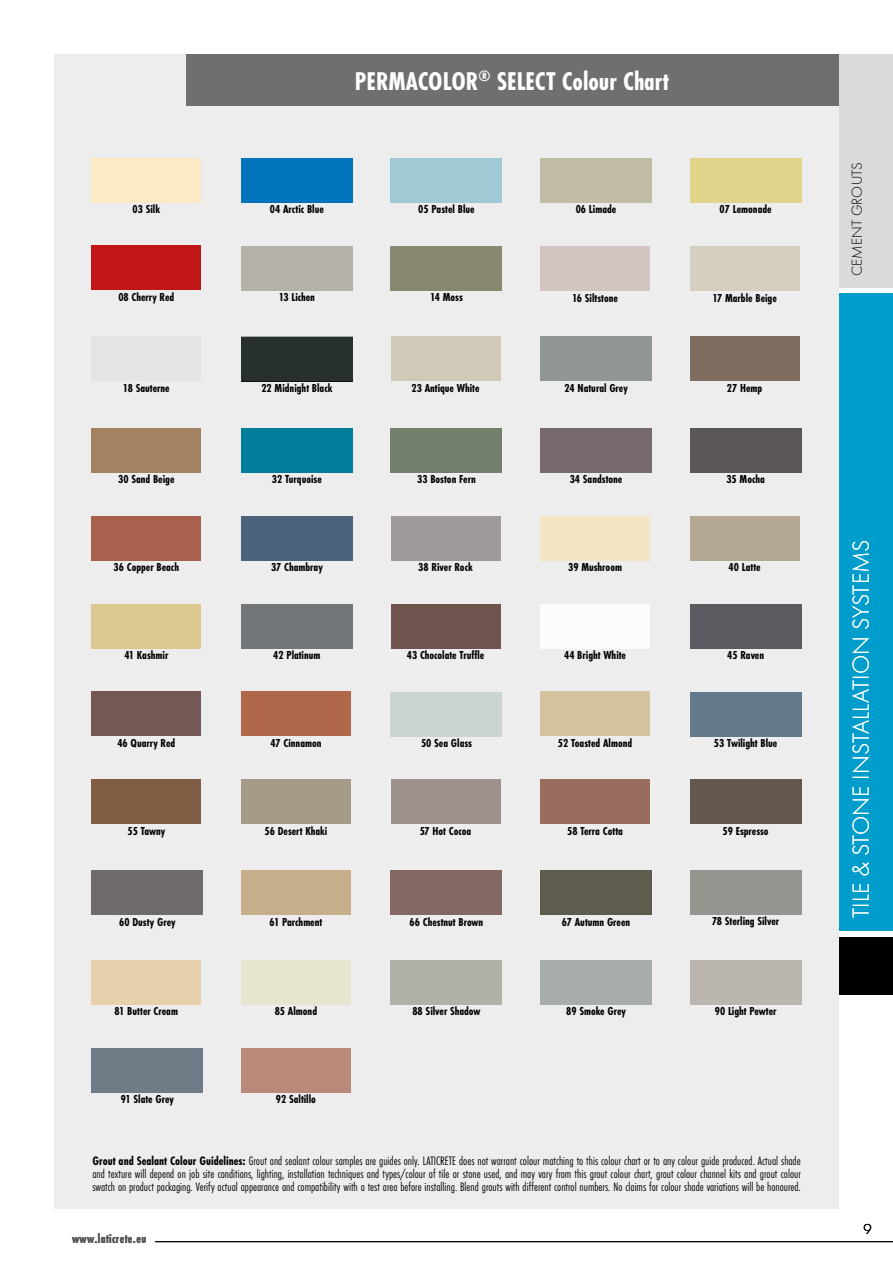
<style>
.page{position:relative;width:893px;height:1263px;background:#fff}
.page>*{position:absolute;margin:0;border:0;box-sizing:border-box;transform-origin:0 0}
.t1{font:700 26.7px "Futura PT Cond";color:#fff}
.t2{font:300 24px "Futura PT";letter-spacing:.01em;color:#fff}
.t3{font:300 15px "Futura PT";letter-spacing:.01em;color:#000}
.t4{font:700 13.5px "Futura PT Cond";letter-spacing:.03em;color:#575756;scale:.91 1}
.t5{font:12.75px/12.8px "Futura PT Cond";color:#000;text-align:justify}
.t6{font:700 12px "Futura PT Cond";color:#000}
.s1{font-weight:700}
</style>
<div class="page">
<hr style="left:155px;top:1241px;width:738px;height:1px;background:#000">
<div style="left:839px;top:54px;width:54px;height:234px;background:#dadada"></div>
<div style="left:839px;top:293px;width:54px;height:638px;background:#009dcc"></div>
<div style="left:839px;top:938px;width:54px;height:57px;background:#000"></div>
<div style="left:54px;top:54px;width:785px;height:1155px;background:#ededed"></div>
<div style="left:92px;top:158px;width:109px;height:44px;background:#fce9c5"></div>
<div style="left:241px;top:158px;width:111px;height:44px;background:#0173ba"></div>
<div style="left:391px;top:158px;width:111px;height:44px;background:#9fc9d5"></div>
<div style="left:541px;top:158px;width:111px;height:44px;background:#c1bda4"></div>
<div style="left:690px;top:158px;width:111px;height:44px;background:#e1d38a"></div>
<div style="left:92px;top:246px;width:109px;height:44px;background:#c21717"></div>
<div style="left:241px;top:246px;width:111px;height:45px;background:#b5b1a8"></div>
<div style="left:391px;top:246px;width:111px;height:45px;background:#888870"></div>
<div style="left:541px;top:246px;width:109px;height:45px;background:#d3c4c2"></div>
<div style="left:541px;top:337px;width:111px;height:44px;background:#919793"></div>
<div style="left:391px;top:337px;width:109px;height:44px;background:#d0c9b7"></div>
<div style="left:241px;top:337px;width:111px;height:45px;background:#081512"></div>
<div style="left:241px;top:337px;width:111px;height:44px;background:#27302e"></div>
<div style="left:92px;top:337px;width:109px;height:44px;background:#e3e4e6"></div>
<div style="left:690px;top:246px;width:109px;height:45px;background:#d6cfc0"></div>
<div style="left:690px;top:337px;width:109px;height:44px;background:#7e6c5e"></div>
<div style="left:92px;top:428px;width:109px;height:44px;background:#a38261"></div>
<div style="left:241px;top:428px;width:111px;height:45px;background:#017e9a"></div>
<div style="left:391px;top:428px;width:111px;height:45px;background:#73806c"></div>
<div style="left:541px;top:428px;width:111px;height:45px;background:#766a6c"></div>
<div style="left:541px;top:516px;width:109px;height:44px;background:#f4e6c4"></div>
<div style="left:391px;top:516px;width:109px;height:44px;background:#9f9999"></div>
<div style="left:241px;top:516px;width:111px;height:44px;background:#4b637b"></div>
<div style="left:92px;top:516px;width:109px;height:44px;background:#a8614d"></div>
<div style="left:690px;top:428px;width:111px;height:45px;background:#5a5756"></div>
<div style="left:690px;top:516px;width:109px;height:44px;background:#b4a893"></div>
<div style="left:92px;top:604px;width:109px;height:44px;background:#dcc891"></div>
<div style="left:241px;top:604px;width:111px;height:44px;background:#717679"></div>
<div style="left:391px;top:604px;width:109px;height:44px;background:#6f544d"></div>
<div style="left:541px;top:604px;width:109px;height:44px;background:#fbfcfc"></div>
<div style="left:690px;top:604px;width:111px;height:44px;background:#5b5c61"></div>
<div style="left:92px;top:692px;width:109px;height:44px;background:#755755"></div>
<div style="left:241px;top:692px;width:109px;height:44px;background:#b1674a"></div>
<div style="left:391px;top:692px;width:111px;height:44px;background:#cad4d1"></div>
<div style="left:541px;top:692px;width:109px;height:44px;background:#d5c3a0"></div>
<div style="left:541px;top:780px;width:109px;height:44px;background:#986d5d"></div>
<div style="left:391px;top:780px;width:109px;height:44px;background:#9c918d"></div>
<div style="left:241px;top:780px;width:109px;height:44px;background:#a49c87"></div>
<div style="left:92px;top:780px;width:109px;height:44px;background:#805c44"></div>
<div style="left:690px;top:692px;width:111px;height:44px;background:#637a8a"></div>
<div style="left:690px;top:780px;width:111px;height:44px;background:#64584e"></div>
<div style="left:92px;top:870px;width:111px;height:45px;background:#6f6b6a"></div>
<div style="left:241px;top:870px;width:109px;height:45px;background:#c6ae8a"></div>
<div style="left:391px;top:870px;width:111px;height:45px;background:#846962"></div>
<div style="left:541px;top:870px;width:111px;height:45px;background:#5d5c4d"></div>
<div style="left:541px;top:960px;width:111px;height:45px;background:#a7adad"></div>
<div style="left:391px;top:960px;width:111px;height:45px;background:#b0b1a9"></div>
<div style="left:241px;top:1048px;width:109px;height:44px;background:#ba897a"></div>
<div style="left:241px;top:960px;width:109px;height:45px;background:#e7e4d0"></div>
<div style="left:92px;top:960px;width:109px;height:45px;background:#e7d0ab"></div>
<div style="left:690px;top:870px;width:111px;height:45px;background:#969590"></div>
<div style="left:690px;top:960px;width:111px;height:45px;background:#bbb6b0"></div>
<div style="left:92px;top:1048px;width:111px;height:44px;background:#6f7b87"></div>
<div style="left:187px;top:54px;width:652px;height:51px;background:#706f6f"></div>
<h1 class="t1" style="left:355px;top:66px;width:315px">PERMACOLOR<sup>®</sup> SELECT Colour Chart</h1>
<p class="t6" style="left:133px;top:202px;width:29px">03 Silk</p>
<p class="t6" style="left:270px;top:202px;width:55px">04 Arctic Blue</p>
<p class="t6" style="left:418px;top:202px;width:58px">05 Pastel Blue</p>
<p class="t6" style="left:576px;top:202px;width:42px">06 Limade</p>
<p class="t6" style="left:720px;top:202px;width:54px">07 Lemonade</p>
<p class="t6" style="left:118px;top:290px;width:58px">08 Cherry Red</p>
<p class="t6" style="left:279px;top:290px;width:38px">13 Lichen</p>
<p class="t6" style="left:430px;top:290px;width:34px">14 Moss</p>
<p class="t6" style="left:572px;top:291px;width:47px">16 Siltstone</p>
<p class="t6" style="left:712px;top:291px;width:66px">17 Marble Beige</p>
<p class="t6" style="left:123px;top:381px;width:48px">18 Sauterne</p>
<p class="t6" style="left:261px;top:381px;width:72px">22 Midnight Black</p>
<p class="t6" style="left:411px;top:381px;width:70px">23 Antique White</p>
<p class="t6" style="left:564px;top:381px;width:65px">24 Natural Grey</p>
<p class="t6" style="left:727px;top:381px;width:37px">27 Hemp</p>
<p class="t6" style="left:118px;top:472px;width:58px">30 Sand Beige</p>
<p class="t6" style="left:272px;top:472px;width:51px">32 Turquoise</p>
<p class="t6" style="left:417px;top:472px;width:60px">33 Boston Fern</p>
<p class="t6" style="left:570px;top:472px;width:54px">34 Sandstone</p>
<p class="t6" style="left:726px;top:472px;width:40px">35 Mocha</p>
<p class="t6" style="left:114px;top:560px;width:67px">36 Copper Beach</p>
<p class="t6" style="left:271px;top:560px;width:53px">37 Chambray</p>
<p class="t6" style="left:418px;top:560px;width:56px">38 River Rock</p>
<p class="t6" style="left:568px;top:560px;width:55px">39 Mushroom</p>
<p class="t6" style="left:729px;top:560px;width:34px">40 Latte</p>
<p class="t6" style="left:124px;top:648px;width:45px">41 Kashmir</p>
<p class="t6" style="left:273px;top:648px;width:49px">42 Platinum</p>
<p class="t6" style="left:407px;top:648px;width:79px">43 Chocolate Truffle</p>
<p class="t6" style="left:564px;top:648px;width:63px">44 Bright White</p>
<p class="t6" style="left:727px;top:648px;width:38px">45 Raven</p>
<p class="t6" style="left:117px;top:736px;width:60px">46 Quarry Red</p>
<p class="t6" style="left:270px;top:736px;width:53px">47 Cinnamon</p>
<p class="t6" style="left:421px;top:736px;width:52px">50 Sea Glass</p>
<p class="t6" style="left:558px;top:736px;width:76px">52 Toasted Almond</p>
<p class="t6" style="left:714px;top:736px;width:65px">53 Twilight Blue</p>
<p class="t6" style="left:127px;top:824px;width:39px">55 Tawny</p>
<p class="t6" style="left:265px;top:824px;width:64px">56 Desert Khaki</p>
<p class="t6" style="left:420px;top:824px;width:53px">57 Hot Cocoa</p>
<p class="t6" style="left:567px;top:824px;width:57px">58 Terra Cotta</p>
<p class="t6" style="left:723px;top:824px;width:48px">59 Espresso</p>
<p class="t6" style="left:119px;top:914px;width:58px">60 Dusty Grey</p>
<p class="t6" style="left:270px;top:914px;width:54px">61 Parchment</p>
<p class="t6" style="left:410px;top:914px;width:75px">66 Chestnut Brown</p>
<p class="t6" style="left:562px;top:914px;width:70px">67 Autumn Green</p>
<p class="t6" style="left:712px;top:914px;width:69px">78 Sterling Silver</p>
<p class="t6" style="left:115px;top:1003px;width:65px">81 Butter Cream</p>
<p class="t6" style="left:275px;top:1003px;width:44px">85 Almond</p>
<p class="t6" style="left:412px;top:1003px;width:70px">88 Silver Shadow</p>
<p class="t6" style="left:566px;top:1003px;width:61px">89 Smoke Grey</p>
<p class="t6" style="left:715px;top:1004px;width:63px">90 Light Pewter</p>
<p class="t6" style="left:121px;top:1092px;width:55px">91 Slate Grey</p>
<p class="t6" style="left:276px;top:1092px;width:41px">92 Saltillo</p>
<p class="t5" style="left:92px;top:1155px;width:710px"><span class="s1">Grout and Sealant Colour Guidelines:</span> Grout and sealant colour samples are guides only. LATICRETE does not warrant colour matching to this colour chart or to any colour guide produced. Actual shade and texture will depend on job site conditions, lighting, installation techniques and types/colour of tile or stone used, and may vary from this grout colour chart, grout colour channel kits and grout colour swatch on product packaging. Verify actual appearance and compatibility with a test area before installing. Blend grouts with different control numbers. No claims for colour shade variations will be honoured.</p>
<p class="t4" style="left:72px;top:1230px;width:83px">www.laticrete.eu</p>
<p class="t3" style="left:848px;top:276px;width:115px;rotate:-90deg">CEMENT GROUTS</p>
<h2 class="t2" style="left:847px;top:918px;width:380px;rotate:-90deg">TILE &amp; STONE INSTALLATION SYSTEMS</h2>
<p class="t3" style="left:863px;top:1220px;width:10px">9</p>
</div>
